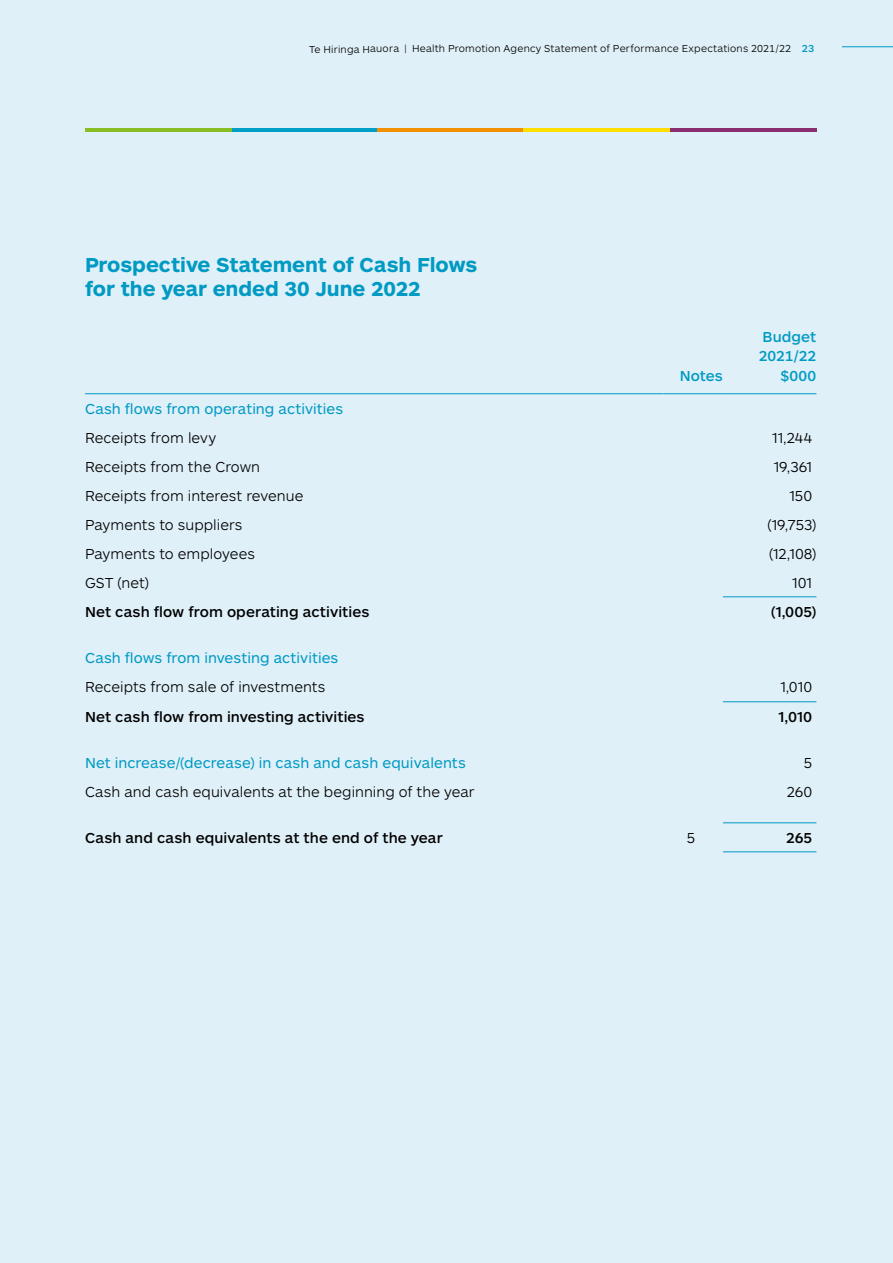
<style>
.page{position:relative;width:893px;height:1263px;background:#e0f0f8}
.page>*{position:absolute;margin:0;border:0;box-sizing:border-box;transform-origin:0 0}
.t1{font:700 21px/24px "ARS Maquette Pro";color:#009ac3}
.t2{font:300 15px "ARS Maquette Pro";letter-spacing:.005em;color:#000}
.t3{font:500 15px "ARS Maquette Pro";letter-spacing:.005em;color:#000}
.t4{font:15px "ARS Maquette Pro";letter-spacing:.005em;color:#009ac3}
.t5{font:500 15px/19.5px "ARS Maquette Pro";letter-spacing:.005em;color:#009ac3;text-align:right}
.t6{font:300 10.5px "ARS Maquette Pro";letter-spacing:.015em;color:#000}
.s1{font-weight:500;color:#009ac3}
</style>
<div class="page">
<hr style="left:842px;top:46px;width:51px;height:1px;background:#009ac3">
<hr style="left:85px;top:393px;width:578px;height:1px;background:#009ac3">
<hr style="left:663px;top:393px;width:60px;height:1px;background:#009ac3">
<hr style="left:723px;top:393px;width:93px;height:1px;background:#009ac3">
<hr style="left:723px;top:596px;width:93px;height:1px;background:#009ac3">
<hr style="left:723px;top:701px;width:93px;height:1px;background:#009ac3">
<hr style="left:723px;top:822px;width:93px;height:1px;background:#009ac3">
<hr style="left:723px;top:851px;width:93px;height:1px;background:#009ac3">
<hr style="left:230px;top:128px;width:147px;height:3px;background:#009fc7">
<hr style="left:85px;top:128px;width:147px;height:3px;background:#89bd24">
<hr style="left:377px;top:128px;width:146px;height:3px;background:#f39000">
<hr style="left:523px;top:128px;width:147px;height:3px;background:#ffdf00">
<hr style="left:670px;top:128px;width:146px;height:3px;background:#8a2e6f">
<p class="t6" style="left:309px;top:42px;width:507px">Te Hiringa Hauora | Health Promotion Agency Statement of Performance Expectations 2021/22 <span class="s1">23</span></p>
<h1 class="t1" style="left:85px;top:252px;width:394px">Prospective Statement of Cash Flows for the year ended 30 June 2022</h1>
<p class="t5" style="left:680px;top:365px;width:45px">Notes</p>
<p class="t5" style="left:759px;top:326px;width:59px">Budget<br>2021/22 $000</p>
<p class="t4" style="left:85px;top:399px;width:260px">Cash flows from operating activities</p>
<p class="t2" style="left:85px;top:428px;width:133px">Receipts from levy</p>
<p class="t2" style="left:772px;top:428px;width:42px">11,244</p>
<p class="t2" style="left:85px;top:457px;width:177px">Receipts from the Crown</p>
<p class="t2" style="left:774px;top:457px;width:40px">19,361</p>
<p class="t2" style="left:85px;top:486px;width:220px">Receipts from interest revenue</p>
<p class="t2" style="left:789px;top:486px;width:24px">150</p>
<p class="t2" style="left:85px;top:515px;width:159px">Payments to suppliers</p>
<p class="t2" style="left:768px;top:515px;width:50px">(19,753)</p>
<p class="t2" style="left:85px;top:544px;width:171px">Payments to employees</p>
<p class="t2" style="left:769px;top:544px;width:49px">(12,108)</p>
<p class="t2" style="left:85px;top:573px;width:66px">GST (net)</p>
<p class="t2" style="left:792px;top:573px;width:21px">101</p>
<p class="t3" style="left:85px;top:602px;width:286px">Net cash flow from operating activities</p>
<p class="t3" style="left:771px;top:602px;width:47px">(1,005)</p>
<p class="t4" style="left:85px;top:648px;width:255px">Cash flows from investing activities</p>
<p class="t2" style="left:85px;top:677px;width:242px">Receipts from sale of investments</p>
<p class="t2" style="left:780px;top:677px;width:33px">1,010</p>
<p class="t3" style="left:85px;top:707px;width:281px">Net cash flow from investing activities</p>
<p class="t3" style="left:778px;top:707px;width:35px">1,010</p>
<p class="t4" style="left:85px;top:753px;width:382px">Net increase/(decrease) in cash and cash equivalents</p>
<p class="t2" style="left:804px;top:753px;width:10px">5</p>
<p class="t2" style="left:85px;top:782px;width:391px">Cash and cash equivalents at the beginning of the year</p>
<p class="t2" style="left:787px;top:782px;width:27px">260</p>
<p class="t3" style="left:85px;top:828px;width:359px">Cash and cash equivalents at the end of the year</p>
<p class="t2" style="left:687px;top:828px;width:10px">5</p>
<p class="t3" style="left:786px;top:828px;width:28px">265</p>
</div>
